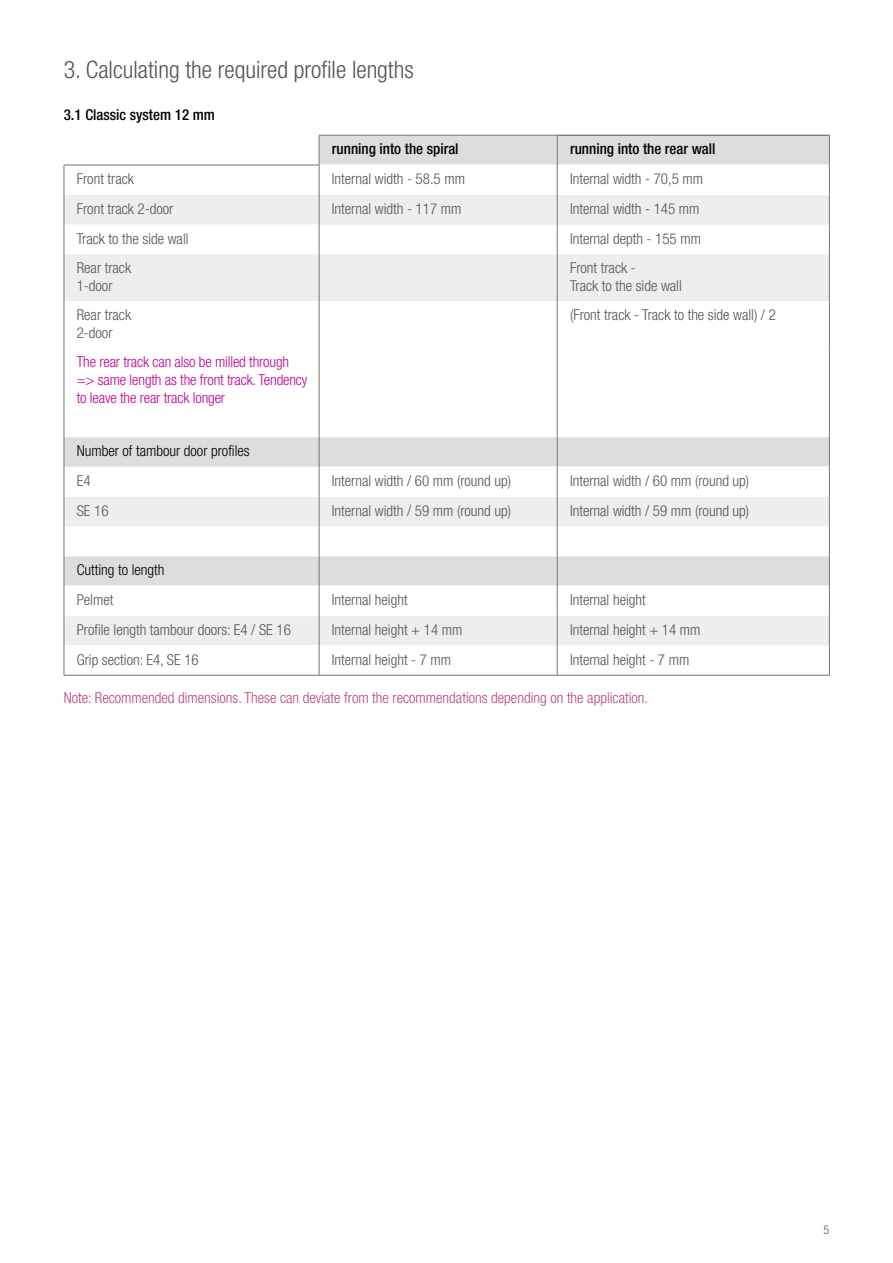
<style>
.page{position:relative;width:893px;height:1263px;background:#fff}
.page>*{position:absolute;margin:0;border:0;box-sizing:border-box;transform-origin:0 0}
.t1{font:300 condensed 24px "Helvetica Neue LT Com";color:#545453}
.t2{font:300 condensed 15px/18px "Helvetica Neue LT Com";color:#545453}
.t3{font:300 condensed 15px/18px "Helvetica Neue LT Com";letter-spacing:-.01em;color:#bf0392}
.t4{font:300 condensed 15px "Helvetica Neue LT Com";color:#b9447d}
.t5{font:500 condensed 15px "Helvetica Neue LT Com";color:#000}
.t6{font:300 condensed 15px "Helvetica Neue LT Com";color:#000}
.t7{font:300 condensed 12px "Helvetica Neue LT Com";color:#545453}
</style>
<div class="page">
<svg style="left:64px;top:135px;width:765px;height:30px;fill:#ddddde"></svg>
<svg style="left:65px;top:195px;width:764px;height:450px"></svg>
<hr style="left:319px;top:467px;width:238px;height:1px;background:#fff">
<hr style="left:557px;top:467px;width:272px;height:1px;background:#fff">
<hr style="left:319px;top:496px;width:238px;height:1px;background:#fff">
<hr style="left:557px;top:496px;width:272px;height:1px;background:#fff">
<hr style="left:64px;top:586px;width:255px;height:1px;background:#fff">
<hr style="left:319px;top:586px;width:238px;height:1px;background:#fff">
<hr style="left:557px;top:586px;width:272px;height:1px;background:#fff">
<hr style="left:64px;top:615px;width:255px;height:1px;background:#fff">
<hr style="left:557px;top:675px;width:273px;height:1px;background:#757575">
<hr style="left:319px;top:224px;width:238px;height:1px;background:#eee">
<hr style="left:557px;top:224px;width:272px;height:1px;background:#eee">
<hr style="left:64px;top:165px;width:1px;height:30px;background:#757575">
<hr style="left:64px;top:437px;width:1px;height:30px;background:#757575">
<hr style="left:64px;top:467px;width:1px;height:30px;background:#757575">
<svg style="left:64px;top:497px;width:1px;height:29px"></svg>
<hr style="left:64px;top:526px;width:1px;height:30px;background:#757575">
<hr style="left:64px;top:556px;width:1px;height:30px;background:#757575">
<hr style="left:64px;top:586px;width:1px;height:30px;background:#757575">
<svg style="left:64px;top:616px;width:1px;height:29px"></svg>
<hr style="left:64px;top:645px;width:1px;height:30px;background:#757575">
<hr style="left:64px;top:675px;width:255px;height:1px;background:#757575">
<hr style="left:319px;top:135px;width:238px;height:1px;background:#757575">
<hr style="left:319px;top:165px;width:1px;height:30px;background:#757575">
<hr style="left:319px;top:437px;width:1px;height:30px;background:#757575">
<hr style="left:319px;top:467px;width:1px;height:30px;background:#757575">
<svg style="left:319px;top:497px;width:1px;height:29px"></svg>
<hr style="left:319px;top:526px;width:1px;height:30px;background:#757575">
<hr style="left:319px;top:556px;width:1px;height:30px;background:#757575">
<hr style="left:319px;top:586px;width:1px;height:30px;background:#757575">
<svg style="left:319px;top:616px;width:1px;height:29px"></svg>
<hr style="left:319px;top:645px;width:1px;height:30px;background:#757575">
<hr style="left:319px;top:675px;width:238px;height:1px;background:#757575">
<hr style="left:319px;top:135px;width:1px;height:30px;background:#757575">
<hr style="left:64px;top:165px;width:255px;height:1px;background:#757575">
<hr style="left:557px;top:135px;width:1px;height:30px;background:#757575">
<hr style="left:829px;top:135px;width:1px;height:30px;background:#757575">
<hr style="left:557px;top:165px;width:1px;height:30px;background:#757575">
<hr style="left:829px;top:165px;width:1px;height:30px;background:#757575">
<svg style="left:557px;top:195px;width:1px;height:29px"></svg>
<svg style="left:829px;top:195px;width:1px;height:29px"></svg>
<hr style="left:557px;top:224px;width:1px;height:30px;background:#757575">
<hr style="left:557px;top:254px;width:1px;height:47px;background:#757575">
<hr style="left:829px;top:254px;width:1px;height:47px;background:#757575">
<hr style="left:557px;top:301px;width:1px;height:47px;background:#757575">
<hr style="left:829px;top:301px;width:1px;height:47px;background:#757575">
<hr style="left:557px;top:348px;width:1px;height:89px;background:#757575">
<hr style="left:829px;top:348px;width:1px;height:89px;background:#757575">
<hr style="left:557px;top:437px;width:1px;height:30px;background:#757575">
<hr style="left:829px;top:437px;width:1px;height:30px;background:#757575">
<hr style="left:557px;top:467px;width:1px;height:30px;background:#757575">
<hr style="left:829px;top:467px;width:1px;height:30px;background:#757575">
<svg style="left:557px;top:497px;width:1px;height:29px"></svg>
<svg style="left:829px;top:497px;width:1px;height:29px"></svg>
<hr style="left:557px;top:526px;width:1px;height:30px;background:#757575">
<hr style="left:829px;top:526px;width:1px;height:30px;background:#757575">
<hr style="left:557px;top:556px;width:1px;height:30px;background:#757575">
<hr style="left:829px;top:556px;width:1px;height:30px;background:#757575">
<hr style="left:557px;top:586px;width:1px;height:30px;background:#757575">
<hr style="left:829px;top:586px;width:1px;height:30px;background:#757575">
<svg style="left:557px;top:616px;width:1px;height:29px"></svg>
<svg style="left:829px;top:616px;width:1px;height:29px"></svg>
<hr style="left:557px;top:645px;width:1px;height:30px;background:#757575">
<hr style="left:829px;top:645px;width:1px;height:30px;background:#757575">
<svg style="left:64px;top:195px;width:1px;height:29px"></svg>
<svg style="left:319px;top:195px;width:1px;height:29px"></svg>
<hr style="left:64px;top:224px;width:1px;height:30px;background:#757575">
<hr style="left:319px;top:224px;width:1px;height:30px;background:#757575">
<hr style="left:829px;top:224px;width:1px;height:30px;background:#757575">
<hr style="left:64px;top:254px;width:1px;height:47px;background:#757575">
<hr style="left:319px;top:254px;width:1px;height:47px;background:#757575">
<hr style="left:64px;top:301px;width:1px;height:47px;background:#757575">
<hr style="left:319px;top:301px;width:1px;height:47px;background:#757575">
<hr style="left:64px;top:348px;width:1px;height:89px;background:#757575">
<hr style="left:319px;top:348px;width:1px;height:89px;background:#757575">
<hr style="left:557px;top:135px;width:273px;height:1px;background:#545453">
<h1 class="t1" style="left:64px;top:56px;width:351px">3. Calculating the required profile lengths</h1>
<p class="t5" style="left:64px;top:106px;width:153px">3.1 Classic system 12 mm</p>
<p class="t5" style="left:332px;top:140px;width:128px">running into the spiral</p>
<p class="t5" style="left:570px;top:140px;width:147px">running into the rear wall</p>
<p class="t2" style="left:77px;top:170px;width:59px">Front track</p>
<p class="t2" style="left:332px;top:170px;width:135px">Internal width - 58.5 mm</p>
<p class="t2" style="left:570px;top:170px;width:135px">Internal width - 70,5 mm</p>
<p class="t2" style="left:77px;top:200px;width:98px">Front track 2-door</p>
<p class="t2" style="left:332px;top:200px;width:131px">Internal width - 117 mm</p>
<p class="t2" style="left:570px;top:200px;width:131px">Internal width - 145 mm</p>
<p class="t2" style="left:77px;top:229px;width:113px">Track to the side wall</p>
<p class="t2" style="left:570px;top:229px;width:132px">Internal depth - 155 mm</p>
<p class="t2" style="left:77px;top:259px;width:56px">Rear track<br>1-door</p>
<p class="t2" style="left:570px;top:259px;width:113px">Front track -<br>Track to the side wall</p>
<p class="t2" style="left:77px;top:306px;width:56px">Rear track<br>2-door</p>
<p class="t2" style="left:570px;top:306px;width:207px">(Front track - Track to the side wall) / 2</p>
<p class="t3" style="left:77px;top:353px;width:232px">The rear track can also be milled through =&gt; same length as the front track. Tendency to leave the rear track longer</p>
<p class="t6" style="left:77px;top:442px;width:174px">Number of tambour door profiles</p>
<p class="t2" style="left:77px;top:472px;width:15px">E4</p>
<p class="t2" style="left:332px;top:472px;width:181px">Internal width / 60 mm (round up)</p>
<p class="t2" style="left:570px;top:472px;width:181px">Internal width / 60 mm (round up)</p>
<p class="t2" style="left:77px;top:501px;width:33px">SE 16</p>
<p class="t2" style="left:332px;top:501px;width:181px">Internal width / 59 mm (round up)</p>
<p class="t2" style="left:570px;top:501px;width:181px">Internal width / 59 mm (round up)</p>
<p class="t6" style="left:77px;top:561px;width:89px">Cutting to length</p>
<p class="t2" style="left:77px;top:591px;width:38px">Pelmet</p>
<p class="t2" style="left:332px;top:591px;width:77px">Internal height</p>
<p class="t2" style="left:570px;top:591px;width:77px">Internal height</p>
<p class="t2" style="left:77px;top:620px;width:216px">Profile length tambour doors: E4 / SE 16</p>
<p class="t2" style="left:332px;top:620px;width:132px">Internal height + 14 mm</p>
<p class="t2" style="left:570px;top:620px;width:132px">Internal height + 14 mm</p>
<p class="t2" style="left:77px;top:650px;width:124px">Grip section: E4, SE 16</p>
<p class="t2" style="left:332px;top:650px;width:121px">Internal height - 7 mm</p>
<p class="t2" style="left:570px;top:650px;width:121px">Internal height - 7 mm</p>
<p class="t4" style="left:64px;top:689px;width:586px">Note: Recommended dimensions. These can deviate from the recommendations depending on the application.</p>
<p class="t7" style="left:823px;top:1222px;width:7px">5</p>
</div>
